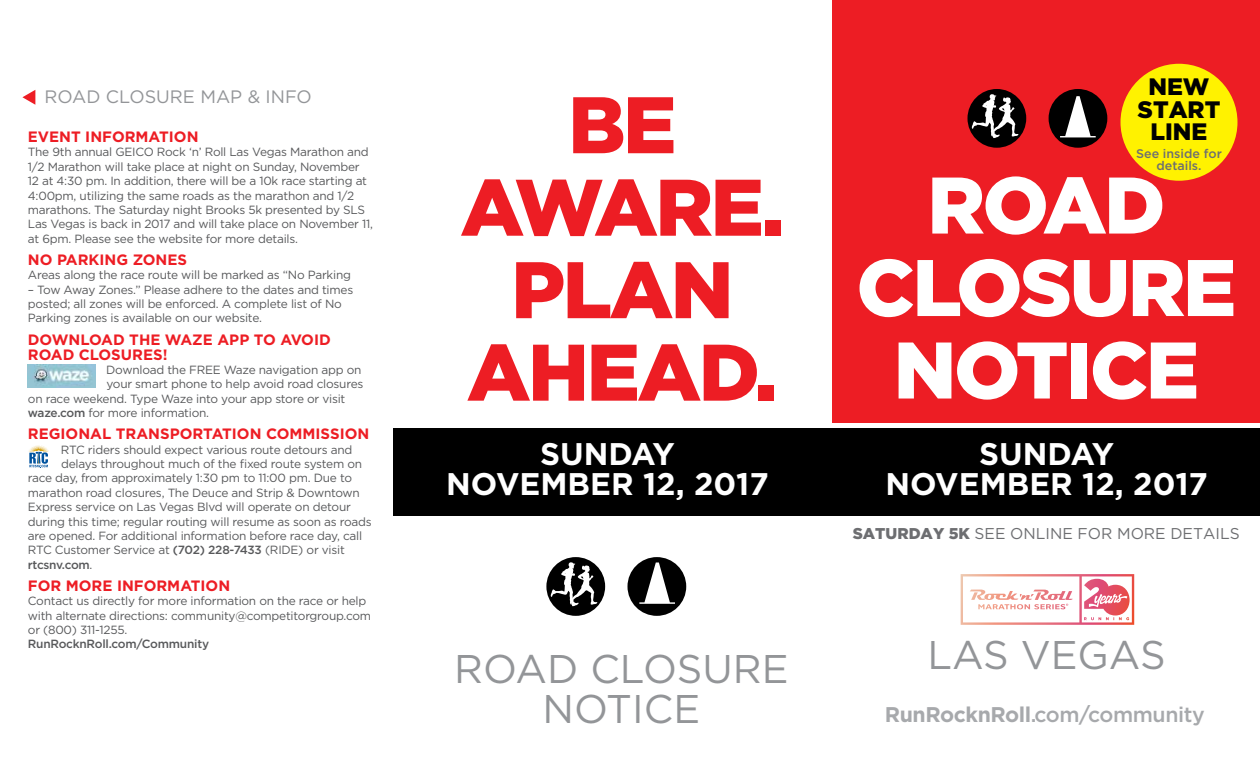
<style>
.page{position:relative;width:1260px;height:765px;background:#fff}
.page>*{position:absolute;margin:0;border:0;box-sizing:border-box;transform-origin:0 0}
.t1{font:900 80px/82.5px "Gotham";letter-spacing:-.03em;color:#ed1d24;text-align:center}
.t2{font:900 80px/82.5px "Gotham";letter-spacing:-.03em;color:#fff;text-align:center}
.t3{font:40px/40px "Gotham";color:#939598;text-align:center}
.t4{font:700 31.25px/30px "Gotham";color:#fff;text-align:center}
.t5{font:900 23.75px/22.5px "Gotham";color:#000;text-align:center}
.t6{font:500 21.25px "Gotham";letter-spacing:-.02em;color:#a7a9ac}
.t7{font:18px "Gotham";color:#939598}
.t8{font:15.62px "Gotham";color:#6d6e71}
.t9{font:700 15px/15px "Gotham";color:#ed1d24}
.t10{font:500 12.5px/12.5px "Gotham";color:#6d6e71;text-align:center}
.t11{font:11.88px/14.4px "Gotham";letter-spacing:-.02em;color:#58595b}
.t12{font:500 11.88px "Gotham";letter-spacing:-.02em;color:#58595b}
.s1{font-weight:500}
.s2{font-weight:400}
.s3{font-weight:900}
.s4{font-weight:700}
</style>
<div class="page">
<div style="left:832px;top:0;width:428px;height:422px;background:#ed1d24"></div>
<div style="left:832px;top:428px;width:428px;height:88px;background:#000"></div>
<div style="left:393px;top:428px;width:447px;height:88px;background:#000"></div>
<svg style="left:961px;top:574px;width:173px;height:51px"></svg>
<svg style="left:22px;top:90px;width:13px;height:15px"></svg>
<img style="left:28px;top:364px;width:67px;height:24px">
<svg style="left:28px;top:445px;width:21px;height:23px"></svg>
<div style="left:967px;top:89px;width:59px;height:59px;background:#000;border-radius:50%"></div>
<div style="left:1049px;top:89px;width:58px;height:59px;background:#000;border-radius:50%"></div>
<svg style="left:972px;top:94px;width:46px;height:44px"></svg>
<svg style="left:1060px;top:96px;width:36px;height:41px"></svg>
<div style="left:546px;top:557px;width:59px;height:59px;background:#000;border-radius:50%"></div>
<div style="left:627px;top:557px;width:59px;height:59px;background:#000;border-radius:50%"></div>
<svg style="left:551px;top:562px;width:46px;height:44px"></svg>
<svg style="left:639px;top:563px;width:36px;height:41px"></svg>
<div style="left:1121px;top:64px;width:117px;height:117px;background:#fff200;border-radius:50%"></div>
<h3 class="t7" style="left:45px;top:86px;width:269px">ROAD CLOSURE MAP &amp; INFO</h3>
<p class="t9" style="left:28px;top:129px;width:172px">EVENT INFORMATION</p>
<p class="t11" style="left:28px;top:145px;width:347px">The 9th annual GEICO Rock ‘n’ Roll Las Vegas Marathon and 1/2 Marathon will take place at night on Sunday, November 12 at 4:30 pm. In addition, there will be a 10k race starting at 4:00pm, utilizing the same roads as the marathon and 1/2 marathons. The Saturday night Brooks 5k presented by SLS Las Vegas is back in 2017 and will take place on November 11, at 6pm. Please see the website for more details.</p>
<p class="t9" style="left:28px;top:252px;width:161px">NO PARKING ZONES</p>
<p class="t11" style="left:28px;top:268px;width:325px">Areas along the race route will be marked as “No Parking</p>
<p class="t11" style="left:28px;top:282px;width:327px">– Tow Away Zones.” Please adhere to the dates and times posted; all zones will be enforced. A complete list of No<br>Parking zones is available on our website.</p>
<p class="t9" style="left:28px;top:331px;width:304px">DOWNLOAD THE WAZE APP TO AVOID<br>ROAD CLOSURES!</p>
<p class="t11" style="left:106px;top:362px;width:257px">Download the FREE Waze navigation app on</p>
<p class="t11" style="left:106px;top:377px;width:258px">your smart phone to help avoid road closures</p>
<p class="t11" style="left:28px;top:391px;width:319px">on race weekend. Type Waze into your app store or visit</p>
<p class="t11" style="left:28px;top:405px;width:183px"><span class="s1">waze.com</span> for more information.</p>
<p class="t9" style="left:28px;top:426px;width:343px">REGIONAL TRANSPORTATION COMMISSION</p>
<p class="t11" style="left:61px;top:442px;width:293px">RTC riders should expect various route detours and</p>
<p class="t11" style="left:61px;top:456px;width:302px">delays throughout much of the fixed route system on</p>
<p class="t11" style="left:28px;top:471px;width:326px">race day, from approximately 1:30 pm to 11:00 pm. Due to</p>
<p class="t11" style="left:28px;top:485px;width:334px">marathon road closures, The Deuce and Strip &amp; Downtown</p>
<p class="t11" style="left:28px;top:500px;width:325px">Express service on Las Vegas Blvd will operate on detour</p>
<p class="t11" style="left:28px;top:514px;width:345px">during this time; regular routing will resume as soon as roads</p>
<p class="t11" style="left:28px;top:528px;width:336px">are opened. For additional information before race day, call</p>
<p class="t11" style="left:28px;top:543px;width:318px">RTC Customer Service at <span class="s1">(702) 228-7433</span> (RIDE) or visit</p>
<p class="t12" style="left:28px;top:558px;width:66px">rtcsnv.com<span class="s2">.</span></p>
<p class="t9" style="left:28px;top:578px;width:204px">FOR MORE INFORMATION</p>
<p class="t11" style="left:28px;top:594px;width:345px">Contact us directly for more information on the race or help with alternate directions: community@competitorgroup.com or (800) 311-1255.</p>
<p class="t12" style="left:28px;top:637px;width:183px">RunRocknRoll.com/Community</p>
<h1 class="t1" style="left:460px;top:82px;width:325px">BE<br>AWARE.<br>PLAN<br>AHEAD.</h1>
<h3 class="t4" style="left:446px;top:438px;width:324px">SUNDAY<br>NOVEMBER 12, 2017</h3>
<h2 class="t3" style="left:454px;top:648px;width:336px">ROAD CLOSURE<br>NOTICE</h2>
<h3 class="t5" style="left:1138px;top:75px;width:84px">NEW<br>START<br>LINE</h3>
<p class="t10" style="left:1136px;top:147px;width:87px">See inside for details.</p>
<h1 class="t2" style="left:856px;top:162px;width:381px">ROAD<br>CLOSURE<br>NOTICE</h1>
<h3 class="t4" style="left:885px;top:438px;width:324px">SUNDAY<br>NOVEMBER 12, 2017</h3>
<h3 class="t8" style="left:853px;top:524px;width:389px"><span class="s3">SATURDAY 5K</span> SEE ONLINE FOR MORE DETAILS</h3>
<h2 class="t3" style="left:927px;top:634px;width:240px">LAS VEGAS</h2>
<h3 class="t6" style="left:885px;top:702px;width:321px"><span class="s4">RunRocknRoll</span>.com/community</h3>
</div>
